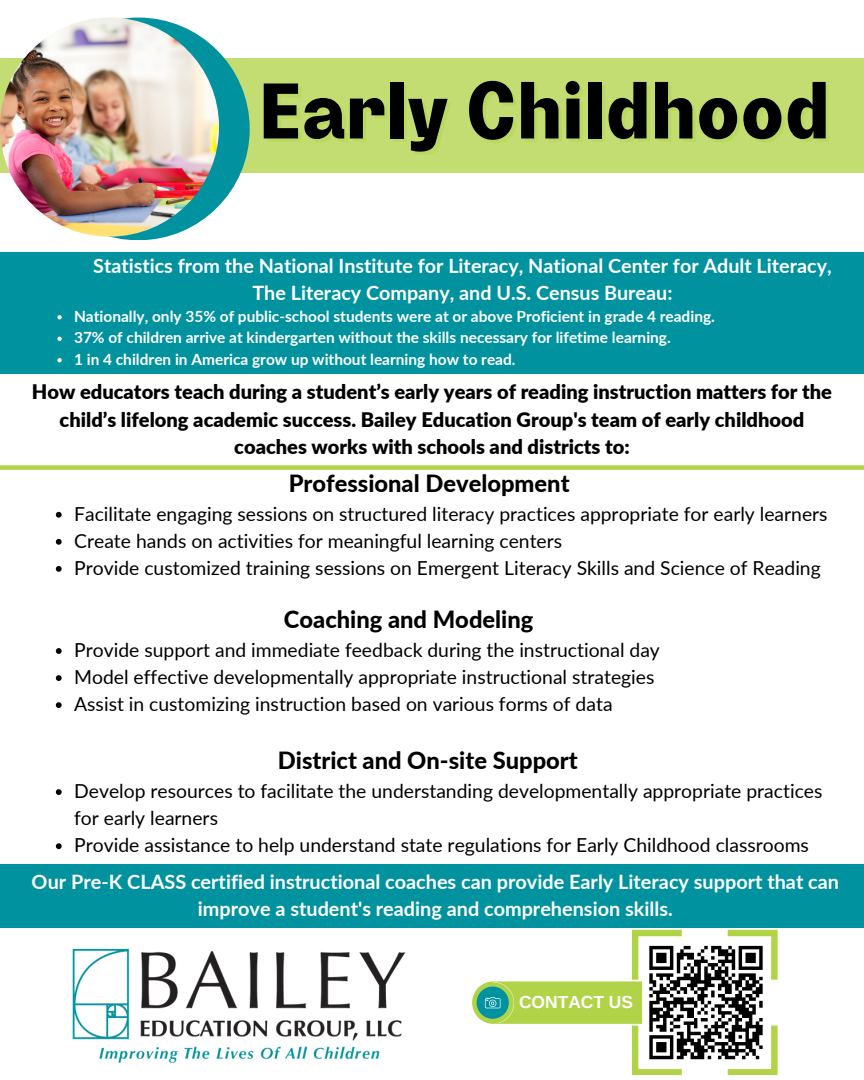
<style>
.page{position:relative;width:864px;height:1080px;background:#fff}
.page>*{position:absolute;margin:0;border:0;box-sizing:border-box;transform-origin:0 0}
.t1{font:700 78.6px "Lazord";color:#000}
.t2{font:800 23.7px "Lato";color:#000}
.t3{font:900 20.1px/27.6px "Lato";color:#000;text-align:center}
.t4{font:700 19.8px/26.8px "Lato";color:#fff;text-align:center}
.t5{font:19.35px/27px "Lato";color:#000}
.t6{font:700 17.4px "Arimo";color:#fff}
.t7{font:700 15.45px "Lato";color:#fff}
</style>
<div class="page">
<div style="left:0;top:58px;width:864px;height:115px;background:#c3dd72"></div>
<svg style="left:56px;top:512px;width:6px;height:6px"></svg>
<svg style="left:56px;top:539px;width:6px;height:6px"></svg>
<svg style="left:56px;top:566px;width:6px;height:6px"></svg>
<svg style="left:56px;top:648px;width:6px;height:6px"></svg>
<svg style="left:56px;top:675px;width:6px;height:6px"></svg>
<svg style="left:56px;top:702px;width:6px;height:6px"></svg>
<svg style="left:56px;top:789px;width:6px;height:6px"></svg>
<svg style="left:56px;top:843px;width:6px;height:6px"></svg>
<div style="left:0;top:865px;width:864px;height:63px;background:#00929f"></div>
<div style="left:27px;top:18px;width:223px;height:222px;background:#00929f;border-radius:50%"></div>
<img style="left:0;top:18px;width:219px;height:219px;border-radius:50%">
<div style="left:0;top:252px;width:864px;height:122px;background:#00929f"></div>
<div style="left:0;top:465px;width:864px;height:5px;background:#b1d348"></div>
<svg style="left:57px;top:315px;width:5px;height:4px"></svg>
<svg style="left:57px;top:337px;width:5px;height:4px"></svg>
<svg style="left:57px;top:358px;width:5px;height:4px"></svg>
<svg style="left:472px;top:930px;width:305px;height:145px"></svg>
<img style="left:72px;top:948px;width:334px;height:115px">
<h2 class="t1" style="left:258px;top:82px;width:573px">Early Childhood</h2>
<p class="t4" style="left:93px;top:252px;width:740px">Statistics from the National Institute for Literacy, National Center for Adult Literacy,<br>The Literacy Company, and U.S. Census Bureau:</p>
<h2 class="t7" style="left:74px;top:306px;width:642px">Nationally, only 35% of public-school students were at or above Proficient in grade 4 reading.</h2>
<p class="t7" style="left:74px;top:328px;width:598px">37% of children arrive at kindergarten without the skills necessary for lifetime learning.</p>
<p class="t7" style="left:74px;top:349px;width:443px">1 in 4 children in America grow up without learning how to read.</p>
<p class="t3" style="left:32px;top:378px;width:802px">How educators teach during a student’s early years of reading instruction matters for the child’s lifelong academic success. Bailey Education Group's team of early childhood coaches works with schools and districts to:</p>
<p class="t2" style="left:289px;top:468px;width:282px">Professional Development</p>
<h1 class="t5" style="left:74px;top:500px;width:755px">Facilitate engaging sessions on structured literacy practices appropriate for early learners</h1>
<h3 class="t5" style="left:74px;top:527px;width:490px">Create hands on activities for meaningful learning centers</h3>
<p class="t5" style="left:74px;top:554px;width:748px">Provide customized training sessions on Emergent Literacy Skills and Science of Reading</p>
<p class="t2" style="left:284px;top:604px;width:251px">Coaching and Modeling</p>
<p class="t5" style="left:74px;top:636px;width:587px">Provide support and immediate feedback during the instructional day</p>
<h3 class="t5" style="left:74px;top:663px;width:582px">Model effective developmentally appropriate instructional strategies</h3>
<h2 class="t5" style="left:74px;top:690px;width:540px">Assist in customizing instruction based on various forms of data</h2>
<p class="t2" style="left:278px;top:746px;width:301px">District and On-site Support</p>
<p class="t5" style="left:74px;top:777px;width:750px">Develop resources to facilitate the understanding developmentally appropriate practices for early learners</p>
<p class="t5" style="left:74px;top:831px;width:736px">Provide assistance to help understand state regulations for Early Childhood classrooms</p>
<h3 class="t4" style="left:32px;top:867px;width:809px;line-height:27.6px">Our Pre-K CLASS certified instructional coaches can provide Early Literacy support that can improve a student's reading and comprehension skills.</h3>
<p class="t6" style="left:519px;top:993px;width:116px">CONTACT US</p>
</div>
